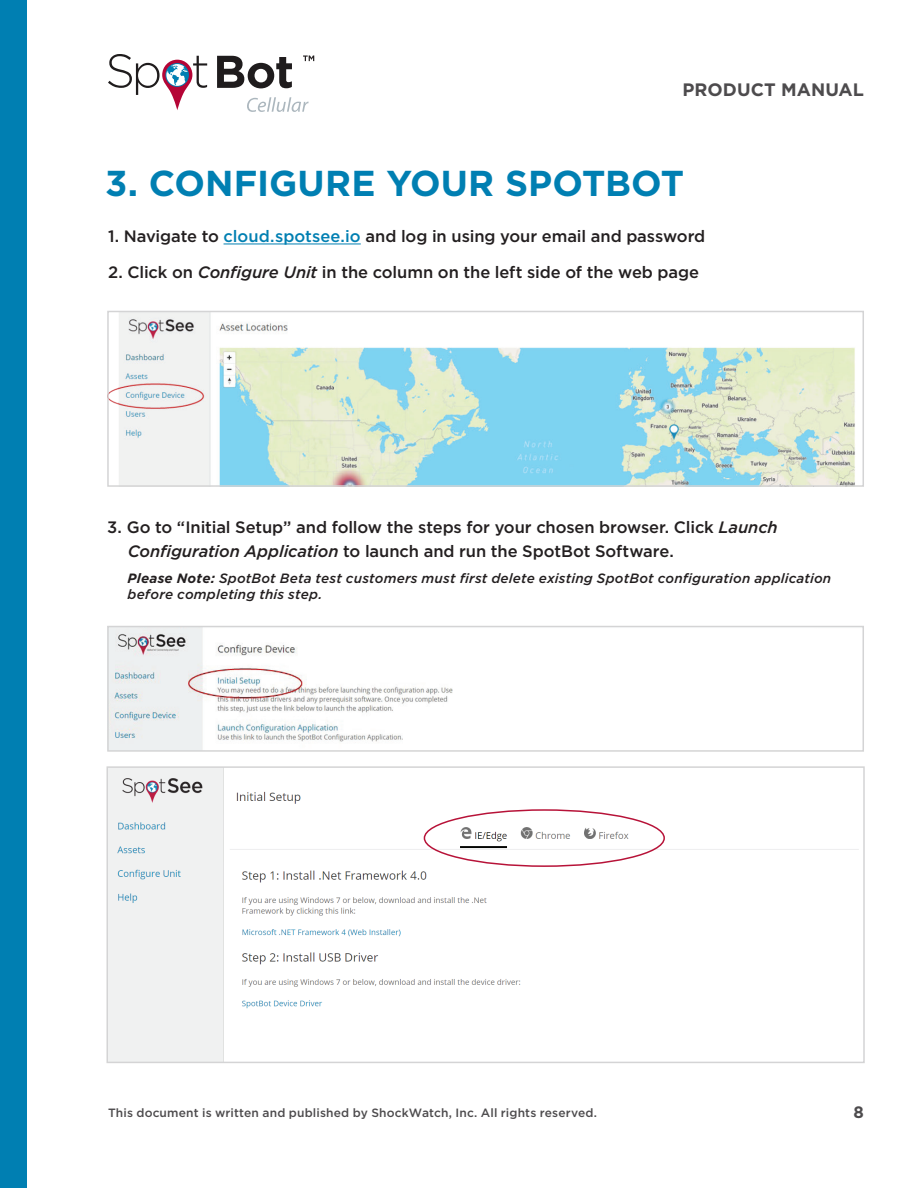
<style>
.page{position:relative;width:918px;height:1188px;background:#fff}
.page>*{position:absolute;margin:0;border:0;box-sizing:border-box;transform-origin:0 0}
.t1{font:700 36px "Gotham";color:#007fb2}
.t2{font:700 18px "Gotham";letter-spacing:.005em;color:#4d4b4d}
.t3{font:500 16.5px/24px "Gotham";letter-spacing:-.005em;color:#231f20}
.t4{font:700 16.5px "Gotham";color:#4d4b4d}
.t5{font:italic 500 13.5px/16.5px "Gotham";letter-spacing:.01em;color:#231f20}
.t6{font:500 12px "Gotham";letter-spacing:.01em;color:#4d4b4d}
.s1{color:#007fb2}
.s2{font-style:italic}
.s3{font-weight:700}
</style>
<div class="page">
<img style="left:110px;top:314px;width:745px;height:170px">
<div style="left:107px;top:311px;width:757px;height:176px;border:2px solid #d4d4d5"></div>
<hr style="left:224px;top:244px;width:137px;height:1px;background:#007fb2">
<img style="left:110px;top:629px;width:343px;height:120px">
<div style="left:107px;top:626px;width:757px;height:126px;border:2px solid #d4d4d5"></div>
<div style="left:0;top:0;width:27px;height:1188px;background:#007fb2"></div>
<svg style="left:108px;top:54px;width:99px;height:56px"></svg>
<svg style="left:217px;top:56px;width:75px;height:32px"></svg>
<svg style="left:247px;top:97px;width:62px;height:15px"></svg>
<svg style="left:303px;top:56px;width:11px;height:5px"></svg>
<img style="left:109px;top:769px;width:750px;height:291px">
<div style="left:106px;top:766px;width:759px;height:297px;border:2px solid #d4d4d5"></div>
<div style="left:424px;top:809px;width:241px;height:58px;border:2px solid #b71238;border-radius:50%"></div>
<p class="t2" style="left:682px;top:79px;width:183px">PRODUCT MANUAL</p>
<h1 class="t1" style="left:105px;top:162px;width:581px">3. CONFIGURE YOUR SPOTBOT</h1>
<p class="t3" style="left:108px;top:224px;width:599px">1. Navigate to <span class="s1">cloud.spotsee.io</span> and log in using your email and password</p>
<p class="t3" style="left:108px;top:260px;width:593px">2. Click on <span class="s2">Configure Unit</span> in the column on the left side of the web page</p>
<p class="t3" style="left:128px;top:515px;width:652px;text-indent:-20px">3. Go to “Initial Setup” and follow the steps for your chosen browser. Click <span class="s2">Launch<br>Configuration Application</span> to launch and run the SpotBot Software.</p>
<p class="t5" style="left:128px;top:569px;width:705px"><span class="s3">Please Note:</span> SpotBot Beta test customers must first delete existing SpotBot configuration application before completing this step.</p>
<p class="t6" style="left:108px;top:1106px;width:491px">This document is written and published by ShockWatch, Inc. All rights reserved.</p>
<p class="t4" style="left:854px;top:1103px;width:12px">8</p>
</div>
